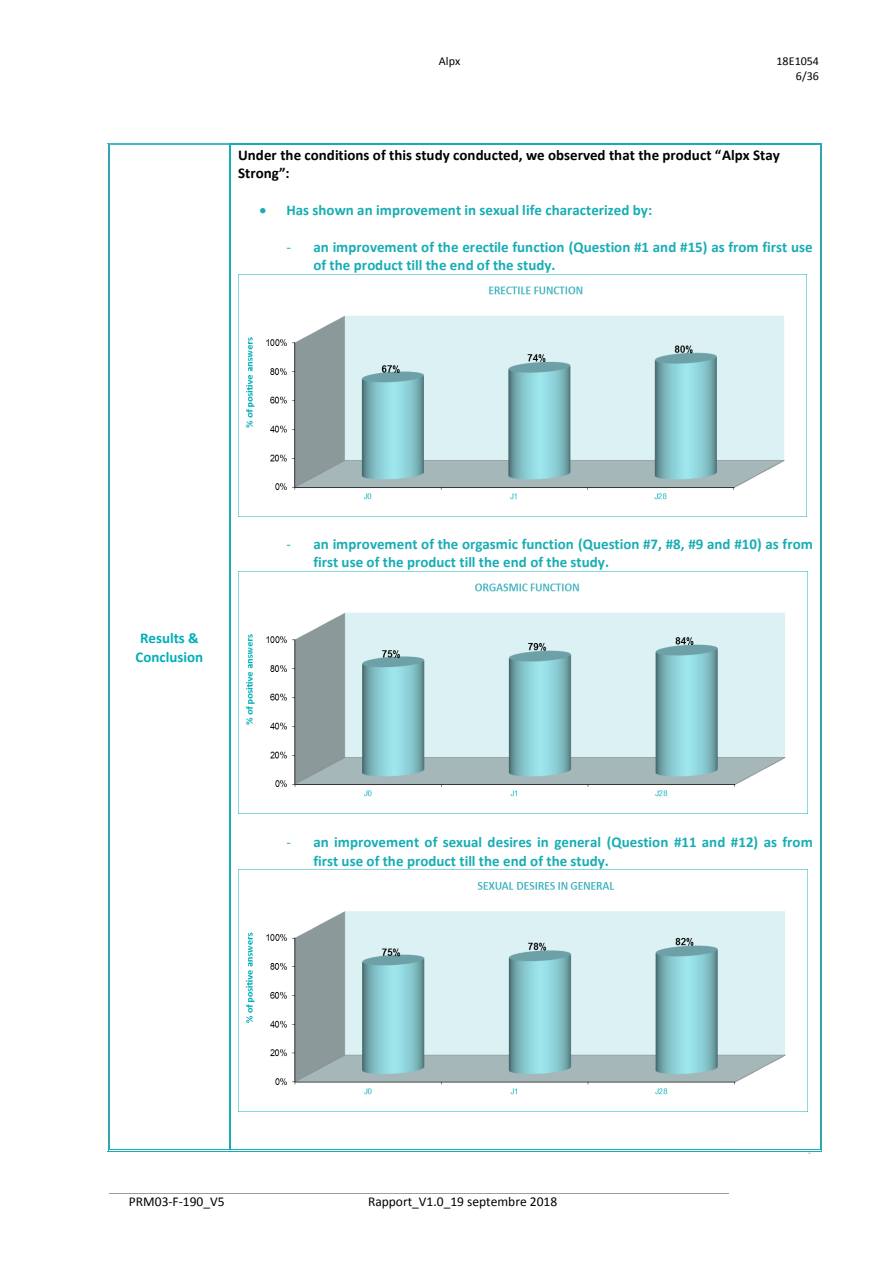
<style>
.page{position:relative;width:893px;height:1264px;background:#fff}
.page>*{position:absolute;margin:0;border:0;box-sizing:border-box;transform-origin:0 0}
.t1{font:700 15px/18.3px "Calibri";color:#18adb4}
.t2{font:700 15px/18.3px "Calibri";letter-spacing:.005em;color:#000}
.t3{font:700 15px/18.3px "Calibri";color:#02afb9}
.t4{font:13.5px "Calibri";color:#000}
.t5{font:12px/14.5px "Calibri";color:#000;text-align:right}
.s1{font-weight:400}
</style>
<div class="page">
<hr style="left:109px;top:1192px;width:136px;height:1px;background:#9d9ea2">
<hr style="left:245px;top:1192px;width:436px;height:1px;background:#9d9ea2">
<hr style="left:681px;top:1192px;width:138px;height:1px;background:#9d9ea2">
<img style="left:732px;top:1151px;width:90px;height:3px">
<hr style="left:110px;top:143px;width:119px;height:1px;background:#46b7c3">
<hr style="left:110px;top:144px;width:119px;height:1px;background:#46b7c3">
<hr style="left:231px;top:143px;width:589px;height:1px;background:#18adb4">
<hr style="left:231px;top:144px;width:589px;height:1px;background:#18adb4">
<hr style="left:109px;top:145px;width:1px;height:1004px;background:#2fa7ae">
<hr style="left:108px;top:145px;width:1px;height:1004px;background:#2fa7ae">
<hr style="left:110px;top:1150px;width:119px;height:1px;background:#18adb4">
<hr style="left:110px;top:1149px;width:119px;height:1px;background:#18adb4">
<hr style="left:230px;top:145px;width:1px;height:1004px;background:#18adb4">
<hr style="left:229px;top:145px;width:1px;height:1004px;background:#18adb4">
<hr style="left:231px;top:1150px;width:589px;height:1px;background:#18adb4">
<hr style="left:231px;top:1149px;width:589px;height:1px;background:#18adb4">
<hr style="left:821px;top:145px;width:1px;height:1004px;background:#2fa7ae">
<hr style="left:820px;top:145px;width:1px;height:1004px;background:#2fa7ae">
<img style="left:238px;top:274px;width:568px;height:242px">
<img style="left:238px;top:571px;width:569px;height:242px">
<img style="left:238px;top:869px;width:569px;height:242px">
<div style="left:729px;top:1154px;width:123px;height:69px;background:#fff"></div>
<p class="t5" style="left:777px;top:54px;width:44px">18E1054<br>6/36</p>
<p class="t2" style="left:238px;top:145px;width:543px">Under the conditions of this study conducted, we observed that the product “Alpx Stay<br>Strong”:</p>
<p class="t1" style="left:259px;top:201px;width:394px">• Has shown an improvement in sexual life characterized by:</p>
<p class="t1" style="left:313px;top:238px;width:501px;text-indent:-27px"><span class="s1">-</span> an improvement of the erectile function (Question #1 and #15) as from first use of the product till the end of the study.</p>
<p class="t3" style="left:136px;top:629px;width:69px">Results &amp;<br>Conclusion</p>
<p class="t1" style="left:313px;top:535px;width:501px;text-indent:-27px"><span class="s1">-</span> an improvement of the orgasmic function (Question #7, #8, #9 and #10) as from first use of the product till the end of the study.</p>
<p class="t1" style="left:313px;top:833px;width:501px;text-indent:-27px"><span class="s1">-</span> an improvement of sexual desires in general (Question #11 and #12) as from first use of the product till the end of the study.</p>
<p class="t4" style="left:129px;top:1192px;width:97px">PRM03-F-190_V5</p>
<p class="t4" style="left:368px;top:1192px;width:191px">Rapport_V1.0_19 septembre 2018</p>
</div>
